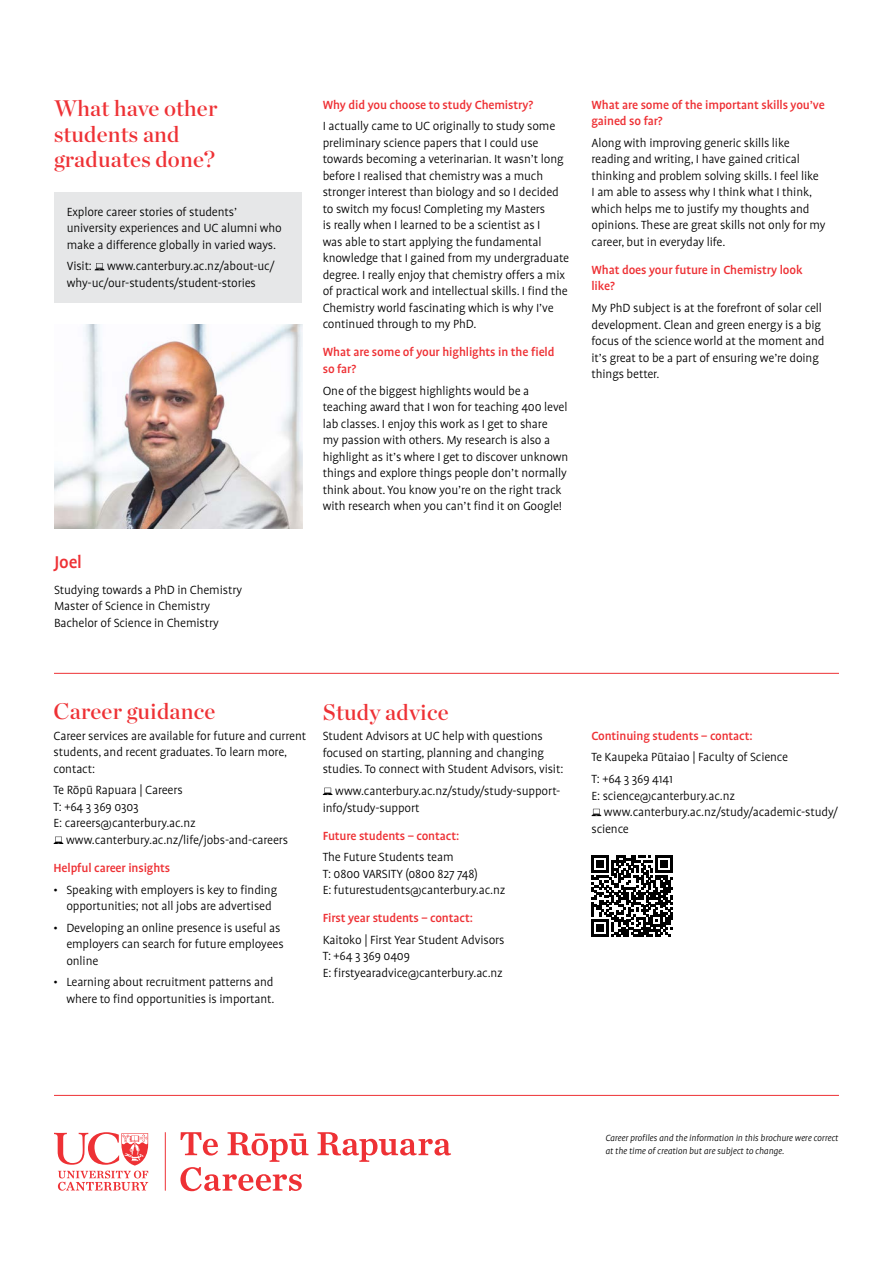
<style>
.page{position:relative;width:893px;height:1263px;background:#fff}
.page>*{position:absolute;margin:0;border:0;box-sizing:border-box;transform-origin:0 0}
.t1{font:22.5px/25.5px "Chronicle Display Semi";letter-spacing:.01em;color:#ee3135}
.t2{font:500 19.5px "Profile Pro";color:#ee3135}
.t3{font:300 13.5px/16.5px "Profile Pro";letter-spacing:-.01em;color:#000}
.t4{font:500 13.5px/16.5px "Profile Pro";letter-spacing:-.01em;color:#ee3135}
.t5{font:italic 300 10.2px/12.3px "Profile Pro";letter-spacing:-.01em;color:#000}
</style>
<div class="page">
<svg style="left:180px;top:1132px;width:271px;height:59px"></svg>
<hr style="left:165px;top:1132px;width:1px;height:59px;background:#ee3135">
<svg style="left:54px;top:1132px;width:94px;height:59px"></svg>
<div style="left:54px;top:192px;width:247px;height:111px;background:#e6e7e8"></div>
<svg style="left:95px;top:263px;width:9px;height:7px"></svg>
<hr style="left:54px;top:1095px;width:785px;height:1px;background:#ee3135">
<hr style="left:54px;top:673px;width:785px;height:1px;background:#ee3135">
<svg style="left:54px;top:837px;width:9px;height:7px"></svg>
<svg style="left:323px;top:788px;width:10px;height:7px"></svg>
<svg style="left:591px;top:809px;width:10px;height:7px"></svg>
<svg style="left:592px;top:855px;width:81px;height:82px"></svg>
<img style="left:55px;top:324px;width:247px;height:204px">
<h1 class="t1" style="left:54px;top:94px;width:165px">What have other students and graduates done?</h1>
<p class="t4" style="left:323px;top:97px;width:212px">Why did you choose to study Chemistry?</p>
<p class="t3" style="left:323px;top:119px;width:248px">I actually came to UC originally to study some preliminary science papers that I could use towards becoming a veterinarian. It wasn’t long before I realised that chemistry was a much stronger interest than biology and so I decided to switch my focus! Completing my Masters<br>is really when I learned to be a scientist as I<br>was able to start applying the fundamental knowledge that I gained from my undergraduate degree. I really enjoy that chemistry offers a mix of practical work and intellectual skills. I find the Chemistry world fascinating which is why I’ve continued through to my PhD.</p>
<p class="t4" style="left:323px;top:344px;width:233px">What are some of your highlights in the field so far?</p>
<p class="t3" style="left:323px;top:383px;width:247px">One of the biggest highlights would be a teaching award that I won for teaching 400 level lab classes. I enjoy this work as I get to share<br>my passion with others. My research is also a highlight as it’s where I get to discover unknown things and explore things people don’t normally think about. You know you’re on the right track with research when you can’t find it on Google!</p>
<p class="t3" style="left:67px;top:204px;width:217px">Explore career stories of students’ university experiences and UC alumni who make a difference globally in varied ways.</p>
<p class="t3" style="left:67px;top:259px;width:209px">Visit: www.canterbury.ac.nz/about-uc/ why-uc/our-students/student-stories</p>
<h2 class="t2" style="left:54px;top:551px;width:29px">Joel</h2>
<p class="t3" style="left:54px;top:582px;width:190px">Studying towards a PhD in Chemistry<br>Master of Science in Chemistry<br>Bachelor of Science in Chemistry</p>
<p class="t4" style="left:591px;top:97px;width:235px">What are some of the important skills you’ve gained so far?</p>
<p class="t3" style="left:591px;top:135px;width:236px">Along with improving generic skills like reading and writing, I have gained critical thinking and problem solving skills. I feel like<br>I am able to assess why I think what I think, which helps me to justify my thoughts and opinions. These are great skills not only for my career, but in everyday life.</p>
<p class="t4" style="left:591px;top:262px;width:213px">What does your future in Chemistry look like?</p>
<p class="t3" style="left:591px;top:300px;width:235px">My PhD subject is at the forefront of solar cell development. Clean and green energy is a big focus of the science world at the moment and it’s great to be a part of ensuring we’re doing things better.</p>
<h1 class="t1" style="left:54px;top:697px;width:163px">Career guidance</h1>
<p class="t3" style="left:54px;top:728px;width:254px">Career services are available for future and current students, and recent graduates. To learn more, contact:</p>
<p class="t3" style="left:54px;top:783px;width:131px">Te Rōpū Rapuara | Careers</p>
<p class="t3" style="left:54px;top:799px;width:87px">T: +64 3 369 0303</p>
<p class="t3" style="left:54px;top:816px;width:144px">E: careers@canterbury.ac.nz</p>
<p class="t3" style="left:66px;top:832px;width:224px">www.canterbury.ac.nz/life/jobs-and-careers</p>
<p class="t4" style="left:54px;top:860px;width:118px">Helpful career insights</p>
<p class="t3" style="left:54px;top:882px;width:225px;text-align:center">• Speaking with employers is key to finding opportunities; not all jobs are advertised</p>
<p class="t3" style="left:66px;top:920px;width:219px;text-indent:-13px">• Developing an online presence is useful as employers can search for future employees online</p>
<p class="t3" style="left:54px;top:974px;width:223px;text-align:right">• Learning about recruitment patterns and where to find opportunities is important.</p>
<h1 class="t1" style="left:323px;top:697px;width:127px">Study advice</h1>
<p class="t3" style="left:323px;top:729px;width:242px">Student Advisors at UC help with questions focused on starting, planning and changing studies. To connect with Student Advisors, visit:</p>
<p class="t3" style="left:323px;top:783px;width:239px;text-indent:12px">www.canterbury.ac.nz/study/study-support&shy;info/study-support</p>
<p class="t4" style="left:323px;top:827px;width:138px">Future students – contact:</p>
<p class="t3" style="left:323px;top:849px;width:184px">The Future Students team<br>T: 0800 VARSITY (0800 827 748)<br>E: futurestudents@canterbury.ac.nz</p>
<p class="t4" style="left:323px;top:910px;width:152px">First year students – contact:</p>
<p class="t3" style="left:323px;top:932px;width:183px">Kaitoko | First Year Student Advisors<br>T: +64 3 369 0409<br>E: firstyearadvice@canterbury.ac.nz</p>
<p class="t4" style="left:591px;top:728px;width:163px">Continuing students – contact:</p>
<p class="t3" style="left:591px;top:747px;width:198px;line-height:21.6px">Te Kaupeka Pūtaiao | Faculty of Science<br>T: +64 3 369 4141</p>
<p class="t3" style="left:591px;top:788px;width:145px">E: science@canterbury.ac.nz</p>
<p class="t3" style="left:604px;top:804px;width:236px">www.canterbury.ac.nz/study/academic-study/</p>
<p class="t3" style="left:591px;top:821px;width:39px">science</p>
<p class="t5" style="left:605px;top:1132px;width:235px">Career profiles and the information in this brochure were correct at the time of creation but are subject to change.</p>
</div>
